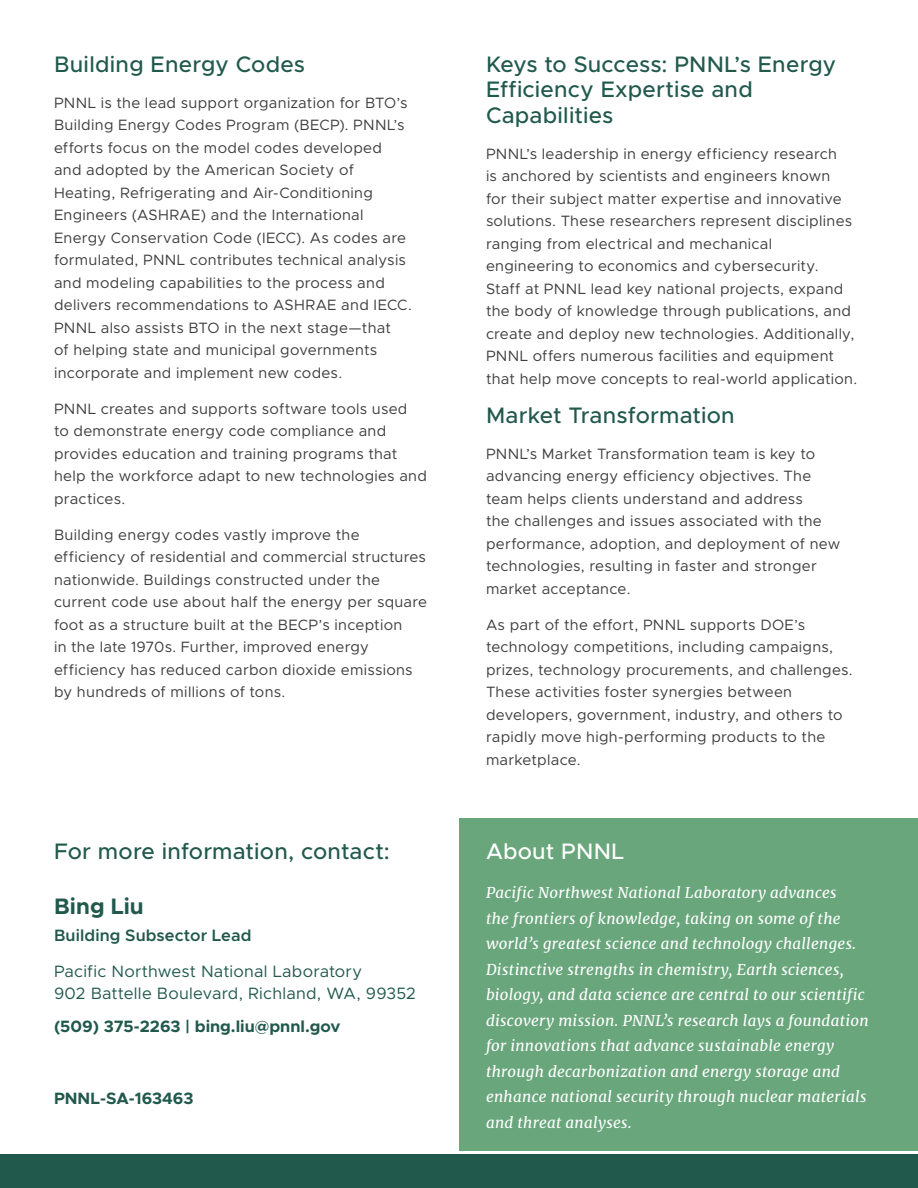
<style>
.page{position:relative;width:918px;height:1188px;background:#fff}
.page>*{position:absolute;margin:0;border:0;box-sizing:border-box;transform-origin:0 0}
.Para_heading{font:500 22.5px/25.5px "Metropolis";letter-spacing:.01em;color:#21594d}
.left_just_heading{font:500 22.5px "Metropolis";letter-spacing:.01em;color:#fff}
.contact_name{font:700 22.5px "Metropolis";color:#21594d}
.contact_info{font:16.5px "Metropolis";letter-spacing:.015em;color:#21594d}
.email{font:700 16.5px "Metropolis";color:#21594d}
.contact_position{font:600 16.5px "Metropolis";letter-spacing:.005em;color:#21594d}
.Body{font:15px/22.5px "Metropolis";letter-spacing:.02em;color:#3e3e3f}
.italic{font:italic 15px/25.5px "Merriweather";letter-spacing:.02em;color:#fff}
</style>
<div class="page">
<div style="left:0;top:1155px;width:918px;height:33px;background:#21594d"></div>
<div style="left:459px;top:819px;width:459px;height:332px;background:#69a67c"></div>
<p class="Para_heading" style="left:54px;top:51px;width:253px">Building Energy Codes</p>
<p class="Body" style="left:54px;top:91px;width:359px">PNNL is the lead support organization for BTO’s Building Energy Codes Program (BECP). PNNL’s efforts focus on the model codes developed and adopted by the American Society of Heating, Refrigerating and Air-Conditioning Engineers (ASHRAE) and the International Energy Conservation Code (IECC). As codes are formulated, PNNL contributes technical analysis and modeling capabilities to the process and delivers recommendations to ASHRAE and IECC.<br>PNNL also assists BTO in the next stage—that<br>of helping state and municipal governments incorporate and implement new codes.</p>
<p class="Body" style="left:54px;top:397px;width:375px">PNNL creates and supports software tools used<br>to demonstrate energy code compliance and provides education and training programs that help the workforce adapt to new technologies and practices.</p>
<p class="Body" style="left:54px;top:523px;width:375px">Building energy codes vastly improve the efficiency of residential and commercial structures nationwide. Buildings constructed under the current code use about half the energy per square foot as a structure built at the BECP’s inception<br>in the late 1970s. Further, improved energy efficiency has reduced carbon dioxide emissions by hundreds of millions of tons.</p>
<p class="Para_heading" style="left:54px;top:839px;width:337px">For more information, contact:</p>
<p class="contact_name" style="left:54px;top:892px;width:91px">Bing Liu</p>
<p class="contact_position" style="left:54px;top:925px;width:199px">Building Subsector Lead</p>
<p class="contact_info" style="left:54px;top:961px;width:310px">Pacific Northwest National Laboratory</p>
<p class="contact_info" style="left:54px;top:983px;width:364px">902 Battelle Boulevard, Richland, WA, 99352</p>
<p class="email" style="left:54px;top:1016px;width:288px">(509) 375-2263 | bing.liu@pnnl.gov</p>
<p class="email" style="left:54px;top:1088px;width:141px">PNNL-SA-163463</p>
<p class="Para_heading" style="left:486px;top:51px;width:352px">Keys to Success: PNNL’s Energy<br>Efficiency Expertise and<br>Capabilities</p>
<p class="Body" style="left:486px;top:142px;width:373px">PNNL’s leadership in energy efficiency research<br>is anchored by scientists and engineers known<br>for their subject matter expertise and innovative solutions. These researchers represent disciplines ranging from electrical and mechanical engineering to economics and cybersecurity.<br>Staff at PNNL lead key national projects, expand the body of knowledge through publications, and create and deploy new technologies. Additionally, PNNL offers numerous facilities and equipment that help move concepts to real-world application.</p>
<p class="Para_heading" style="left:486px;top:402px;width:250px">Market Transformation</p>
<p class="Body" style="left:486px;top:442px;width:356px">PNNL’s Market Transformation team is key to advancing energy efficiency objectives. The team helps clients understand and address<br>the challenges and issues associated with the performance, adoption, and deployment of new technologies, resulting in faster and stronger market acceptance.</p>
<p class="Body" style="left:486px;top:613px;width:368px">As part of the effort, PNNL supports DOE’s technology competitions, including campaigns, prizes, technology procurements, and challenges.<br>These activities foster synergies between developers, government, industry, and others to rapidly move high-performing products to the marketplace.</p>
<p class="left_just_heading" style="left:486px;top:837px;width:140px">About PNNL</p>
<p class="italic" style="left:486px;top:879px;width:384px">Pacific Northwest National Laboratory advances<br>the frontiers of knowledge, taking on some of the world’s greatest science and technology challenges.<br>Distinctive strengths in chemistry, Earth sciences, biology, and data science are central to our scientific discovery mission. PNNL’s research lays a foundation for innovations that advance sustainable energy through decarbonization and energy storage and enhance national security through nuclear materials and threat analyses.</p>
</div>
